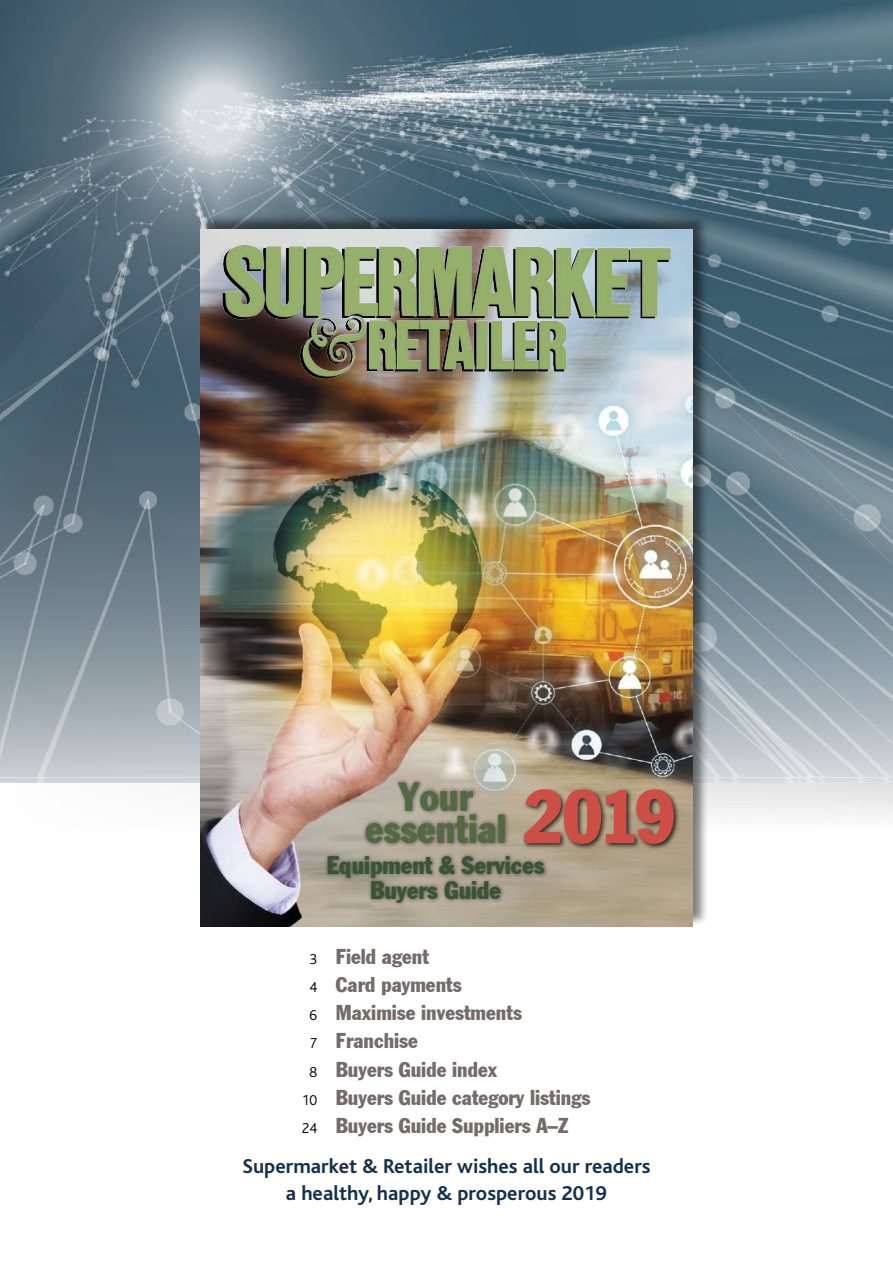
<style>
.page{position:relative;width:893px;height:1263px;background:#fff}
.page>*{position:absolute;margin:0;border:0;box-sizing:border-box;transform-origin:0 0}
.t1{font:39.75px/32.2px "Franklin Gothic Condensed";color:#536942}
.t2{font:24.9px/24.9px "Franklin Gothic Condensed";color:#385435;text-align:center}
.t3{font:21px "Franklin Gothic Condensed";color:#746b6a}
.t4{font:700 21px/27px "Bliss";color:#15304b;text-align:center}
.s1{font-size:74.55px;color:#cd4e44}
.s2{font-family:"Bliss";font-weight:300;font-size:15px;color:#000}
</style>
<div class="page">
<svg style="left:0;top:782px;width:893px;height:51px"></svg>
<img style="left:0;top:0;width:893px;height:782px">
<div style="left:202px;top:213px;width:507px;height:714px;background:#000;opacity:.5"></div>
<img style="left:201px;top:230px;width:491px;height:697px">
<img style="left:213px;top:237px;width:463px;height:144px">
<img style="left:215px;top:234px;width:460px;height:144px">
<img style="left:201px;top:343px;width:1px;height:490px">
<div style="left:324px;top:852px;width:225px;height:56px;background:#000;opacity:.5"></div>
<div style="left:362px;top:778px;width:148px;height:71px;background:#000;opacity:.5"></div>
<div style="left:522px;top:787px;width:159px;height:64px;background:#000;opacity:.75"></div>
<h1 class="t1" style="left:365px;top:780px;width:311px;text-indent:33px">Your<br>essential <span class="s1">2019</span></h1>
<p class="t2" style="left:327px;top:852px;width:219px">Equipment &amp; Services<br>Buyers Guide</p>
<p class="t3" style="left:309px;top:943px;width:121px"><span class="s2">3</span> Field agent</p>
<p class="t3" style="left:309px;top:971px;width:154px"><span class="s2">4</span> Card payments</p>
<p class="t3" style="left:309px;top:1000px;width:214px"><span class="s2">6</span> Maximise investments</p>
<p class="t3" style="left:309px;top:1028px;width:110px"><span class="s2">7</span> Franchise</p>
<p class="t3" style="left:309px;top:1056px;width:189px"><span class="s2">8</span> Buyers Guide index</p>
<p class="t3" style="left:302px;top:1084px;width:290px"><span class="s2">10</span> Buyers Guide category listings</p>
<p class="t3" style="left:302px;top:1113px;width:268px"><span class="s2">24</span> Buyers Guide Suppliers A–Z</p>
<p class="t4" style="left:243px;top:1152px;width:409px">Supermarket &amp; Retailer wishes all our readers a healthy, happy &amp; prosperous 2019</p>
</div>
